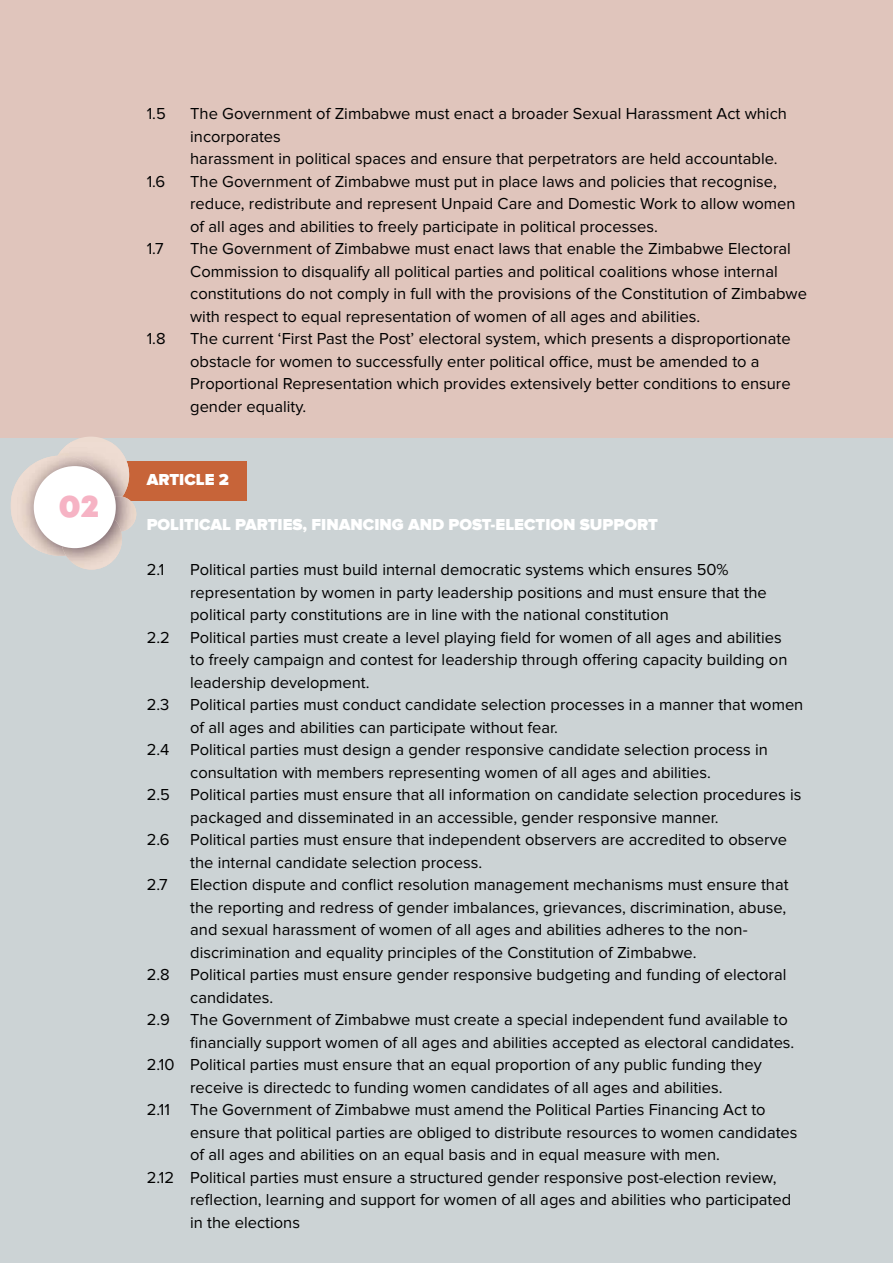
<style>
.page{position:relative;width:893px;height:1263px;background:#fff}
.page>*{position:absolute;margin:0;border:0;box-sizing:border-box;transform-origin:0 0}
.t1{font:900 31.5px "Mont";color:#f6b3c4}
.t2{font:16.5px/22.5px "Proxima Nova";color:#000}
.t3{font:900 16.5px "Proxima Nova";color:#fff}
</style>
<div class="page">
<div style="left:0;top:0;width:893px;height:439px;background:#e0c5bc"></div>
<div style="left:0;top:439px;width:893px;height:824px;background:#ccd3d5"></div>
<div style="left:106px;top:461px;width:141px;height:39px;background:#c76439"></div>
<div style="left:52px;top:437px;width:77px;height:76px;background:#eddbd0;border-radius:50%"></div>
<div style="left:101px;top:496px;width:35px;height:36px;background:#d4cfcd;border-radius:50%"></div>
<img style="left:59px;top:442px;width:70px;height:54px">
<img style="left:11px;top:456px;width:99px;height:100px">
<img style="left:115px;top:496px;width:21px;height:35px">
<img style="left:61px;top:509px;width:61px;height:61px">
<div style="left:34px;top:466px;width:82px;height:82px;background:#fff;border-radius:50%"></div>
<h1 class="t1" style="left:59px;top:493px;width:42px">02</h1>
<p class="t2" style="left:147px;top:104px;width:21px">1.5</p>
<p class="t2" style="left:190px;top:104px;width:598px">The Government of Zimbabwe must enact a broader Sexual Harassment Act which incorporates<br>harassment in political spaces and ensure that perpetrators are held accountable.</p>
<p class="t2" style="left:147px;top:171px;width:20px">1.6</p>
<p class="t2" style="left:190px;top:171px;width:607px">The Government of Zimbabwe must put in place laws and policies that recognise, reduce, redistribute and represent Unpaid Care and Domestic Work to allow women of all ages and abilities to freely participate in political processes.</p>
<p class="t2" style="left:147px;top:239px;width:18px">1.7</p>
<p class="t2" style="left:190px;top:239px;width:618px">The Government of Zimbabwe must enact laws that enable the Zimbabwe Electoral Commission to disqualify all political parties and political coalitions whose internal constitutions do not comply in full with the provisions of the Constitution of Zimbabwe with respect to equal representation of women of all ages and abilities.</p>
<p class="t2" style="left:147px;top:329px;width:21px">1.8</p>
<p class="t2" style="left:190px;top:329px;width:602px">The current ‘First Past the Post’ electoral system, which presents a disproportionate obstacle for women to successfully enter political office, must be amended to a Proportional Representation which provides extensively better conditions to ensure gender equality.</p>
<p class="t3" style="left:147px;top:473px;width:84px">ARTICLE 2</p>
<p class="t3" style="left:147px;top:518px;width:513px">POLITICAL PARTIES, FINANCING AND POST-ELECTION SUPPORT</p>
<p class="t2" style="left:147px;top:559px;width:19px">2.1</p>
<p class="t2" style="left:190px;top:559px;width:540px">Political parties must build internal democratic systems which ensures 50%</p>
<p class="t2" style="left:190px;top:582px;width:578px">representation by women in party leadership positions and must ensure that the</p>
<p class="t2" style="left:190px;top:604px;width:480px">political party constitutions are in line with the national constitution</p>
<p class="t2" style="left:147px;top:627px;width:637px">2.2 Political parties must create a level playing field for women of all ages and abilities</p>
<p class="t2" style="left:190px;top:649px;width:599px">to freely campaign and contest for leadership through offering capacity building on</p>
<p class="t2" style="left:190px;top:672px;width:181px">leadership development.</p>
<p class="t2" style="left:147px;top:694px;width:24px">2.3</p>
<p class="t2" style="left:190px;top:694px;width:615px">Political parties must conduct candidate selection processes in a manner that women of all ages and abilities can participate without fear.</p>
<p class="t2" style="left:147px;top:739px;width:24px">2.4</p>
<p class="t2" style="left:190px;top:739px;width:579px">Political parties must design a gender responsive candidate selection process in</p>
<p class="t2" style="left:190px;top:762px;width:522px">consultation with members representing women of all ages and abilities.</p>
<p class="t2" style="left:147px;top:784px;width:656px">2.5 Political parties must ensure that all information on candidate selection procedures is</p>
<p class="t2" style="left:190px;top:807px;width:530px">packaged and disseminated in an accessible, gender responsive manner.</p>
<p class="t2" style="left:147px;top:829px;width:24px">2.6</p>
<p class="t2" style="left:190px;top:829px;width:598px">Political parties must ensure that independent observers are accredited to observe the internal candidate selection process.</p>
<p class="t2" style="left:147px;top:874px;width:22px">2.7</p>
<p class="t2" style="left:190px;top:874px;width:600px">Election dispute and conflict resolution management mechanisms must ensure that</p>
<p class="t2" style="left:190px;top:897px;width:598px">the reporting and redress of gender imbalances, grievances, discrimination, abuse,</p>
<p class="t2" style="left:190px;top:919px;width:559px">and sexual harassment of women of all ages and abilities adheres to the non-</p>
<p class="t2" style="left:190px;top:942px;width:508px">discrimination and equality principles of the Constitution of Zimbabwe.</p>
<p class="t2" style="left:147px;top:964px;width:641px">2.8 Political parties must ensure gender responsive budgeting and funding of electoral</p>
<p class="t2" style="left:190px;top:987px;width:85px">candidates.</p>
<p class="t2" style="left:147px;top:1009px;width:643px">2.9 The Government of Zimbabwe must create a special independent fund available to</p>
<p class="t2" style="left:190px;top:1032px;width:606px">financially support women of all ages and abilities accepted as electoral candidates.</p>
<p class="t2" style="left:147px;top:1054px;width:617px">2.10 Political parties must ensure that an equal proportion of any public funding they</p>
<p class="t2" style="left:190px;top:1077px;width:534px">receive is directedc to funding women candidates of all ages and abilities.</p>
<p class="t2" style="left:147px;top:1099px;width:620px">2.11 The Government of Zimbabwe must amend the Political Parties Financing Act to</p>
<p class="t2" style="left:190px;top:1122px;width:609px">ensure that political parties are obliged to distribute resources to women candidates</p>
<p class="t2" style="left:190px;top:1144px;width:531px">of all ages and abilities on an equal basis and in equal measure with men.</p>
<p class="t2" style="left:147px;top:1167px;width:631px">2.12 Political parties must ensure a structured gender responsive post-election review,</p>
<p class="t2" style="left:190px;top:1189px;width:602px">reflection, learning and support for women of all ages and abilities who participated</p>
<p class="t2" style="left:190px;top:1212px;width:111px">in the elections</p>
</div>
